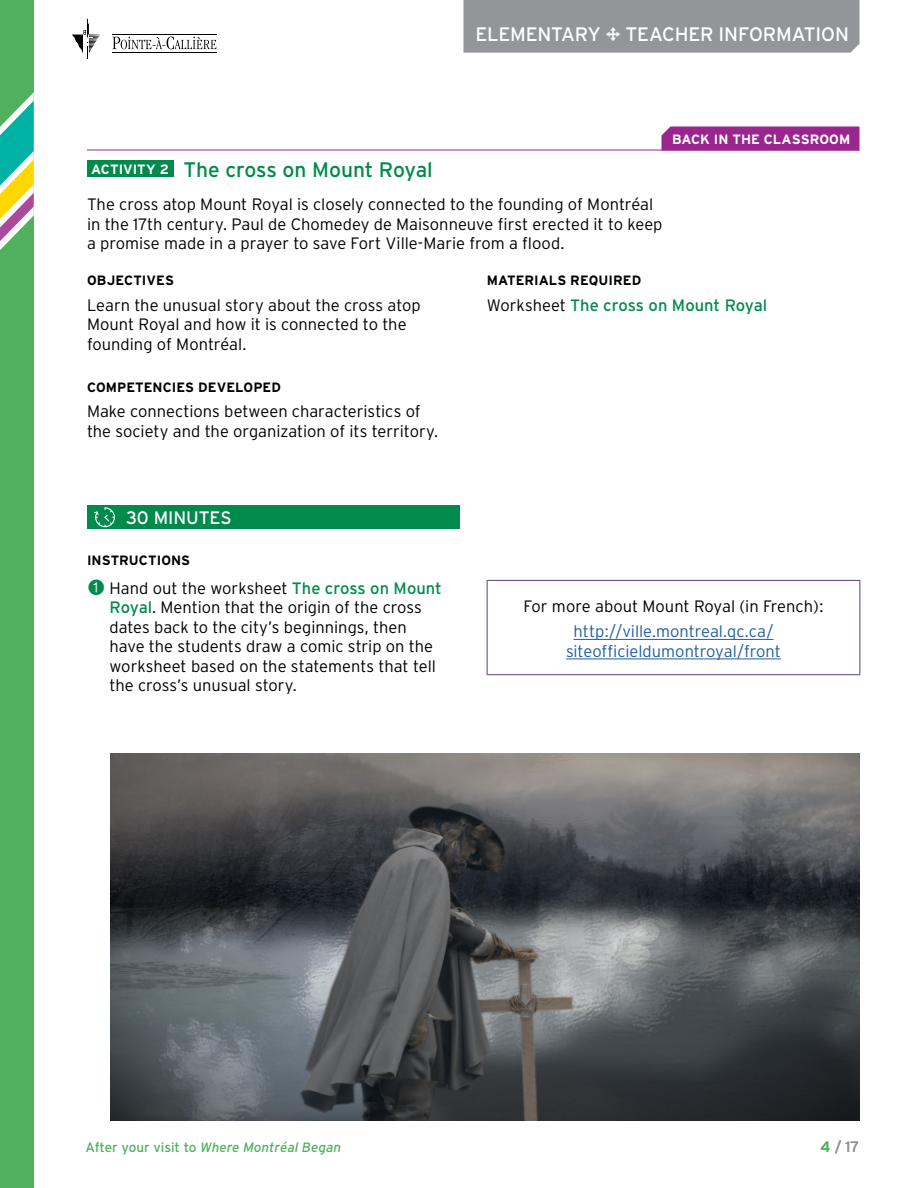
<style>
.page{position:relative;width:918px;height:1188px;background:#fff}
.page>*{position:absolute;margin:0;border:0;box-sizing:border-box;transform-origin:0 0}
.t1{font:21px "Interstate";letter-spacing:-.01em;color:#008a4b}
.t2{font:19.5px "Interstate";letter-spacing:-.015em;color:#fff}
.t3{font:18px "Interstate";letter-spacing:-.005em;color:#fff}
.t4{font:300 16.5px/19.5px "Interstate";color:#000}
.t5{font:300 16.5px/19.5px "Interstate";letter-spacing:-.005em;color:#215e9e;text-align:center}
.t6{font:16.5px "Interstate";letter-spacing:-.005em;color:#008a4b}
.t7{font:15px "Interstate";color:#939598}
.t8{font:700 13.5px "Interstate";letter-spacing:.005em;color:#000}
.t9{font:italic 13.5px "Interstate";color:#51b05e}
.t10{font:700 13.5px "Interstate";color:#fff}
.s1{font-weight:700;font-size:13.5px;color:#fff}
.s2{font-weight:300;color:#000}
.s3{font-weight:400;color:#008a4b}
.s4{font-style:normal}
.s5{color:#51b05e}
</style>
<div class="page">
<div style="left:0;top:0;width:34px;height:1188px;background:#51b05e"></div>
<svg style="left:0;top:92px;width:34px;height:158px"></svg>
<svg style="left:113px;top:36px;width:103px;height:13px"></svg>
<hr style="left:112px;top:34px;width:105px;height:1px;background:#000">
<hr style="left:112px;top:53px;width:105px;height:1px;background:#000">
<svg style="left:72px;top:19px;width:28px;height:40px"></svg>
<img style="left:111px;top:753px;width:749px;height:367px">
<hr style="left:87px;top:150px;width:773px;height:1px;background:#9a258f">
<div style="left:87px;top:160px;width:86px;height:17px;background:#008a4b"></div>
<div style="left:662px;top:127px;width:198px;height:24px;background:#9a258f"></div>
<div style="left:87px;top:506px;width:373px;height:24px;background:#008a4b"></div>
<hr style="left:487px;top:580px;width:373px;height:1px;background:#633e81">
<hr style="left:487px;top:581px;width:1px;height:93px;background:#633e81">
<hr style="left:860px;top:581px;width:1px;height:93px;background:#633e81">
<hr style="left:487px;top:674px;width:373px;height:1px;background:#633e81">
<hr style="left:574px;top:639px;width:199px;height:1px;background:#215e9e">
<hr style="left:566px;top:659px;width:215px;height:1px;background:#215e9e">
<svg style="left:94px;top:507px;width:21px;height:21px"></svg>
<div style="left:463px;top:0;width:397px;height:53px;background:#939598"></div>
<p class="t2" style="left:476px;top:23px;width:127px">ELEMENTARY</p>
<p class="t2" style="left:626px;top:23px;width:225px">TEACHER INFORMATION</p>
<p class="t10" style="left:672px;top:132px;width:180px">BACK IN THE CLASSROOM</p>
<p class="t1" style="left:91px;top:158px;width:343px"><span class="s1">ACTIVITY 2</span> The cross on Mount Royal</p>
<p class="t4" style="left:87px;top:195px;width:577px">The cross atop Mount Royal is closely connected to the founding of Montréal in the 17th century. Paul de Chomedey de Maisonneuve first erected it to keep a promise made in a prayer to save Fort Ville-Marie from a flood.</p>
<p class="t8" style="left:87px;top:273px;width:88px">OBJECTIVES</p>
<p class="t4" style="left:87px;top:295px;width:335px">Learn the unusual story about the cross atop<br>Mount Royal and how it is connected to the founding of Montréal.</p>
<p class="t8" style="left:87px;top:380px;width:195px">COMPETENCIES DEVELOPED</p>
<p class="t4" style="left:87px;top:402px;width:353px">Make connections between characteristics of the society and the organization of its territory.</p>
<p class="t8" style="left:487px;top:273px;width:156px">MATERIALS REQUIRED</p>
<p class="t6" style="left:487px;top:296px;width:282px"><span class="s2">Worksheet</span> The cross on Mount Royal</p>
<p class="t3" style="left:126px;top:507px;width:107px">30 MINUTES</p>
<p class="t8" style="left:87px;top:553px;width:105px">INSTRUCTIONS</p>
<p class="t4" style="left:110px;top:578px;width:334px">Hand out the worksheet <span class="s3">The cross on Mount Royal</span>. Mention that the origin of the cross dates back to the city’s beginnings, then have the students draw a comic strip on the worksheet based on the statements that tell the cross’s unusual story.</p>
<p class="t4" style="left:524px;top:596px;width:301px">For more about Mount Royal (in French):</p>
<p class="t5" style="left:566px;top:622px;width:216px">http://ville.montreal.qc.ca/ siteofficieldumontroyal/front</p>
<p class="t9" style="left:86px;top:1140px;width:257px"><span class="s4">After your visit to</span> Where Montréal Began</p>
<p class="t7" style="left:821px;top:1138px;width:40px"><span class="s5">4</span> / 17</p>
</div>
